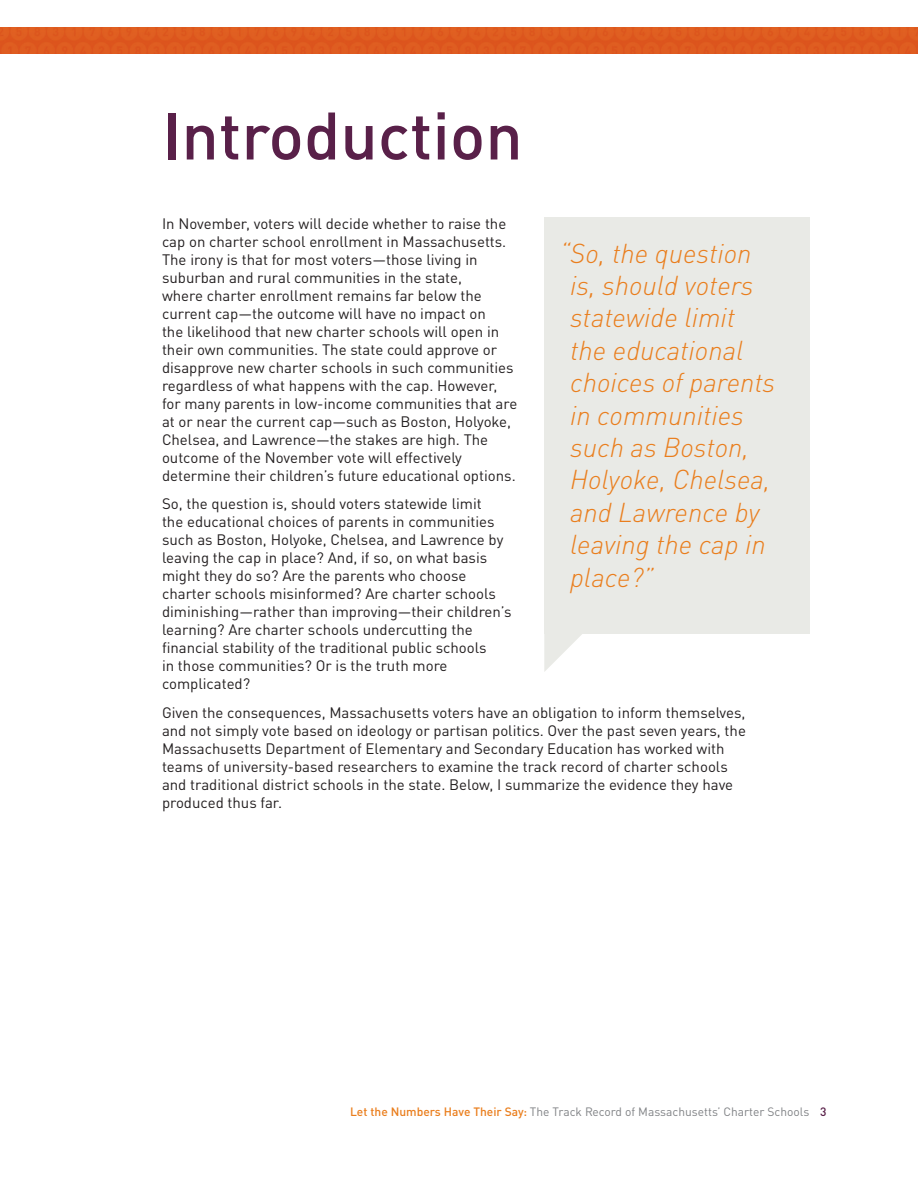
<style>
.page{position:relative;width:918px;height:1188px;background:#fff}
.page>*{position:absolute;margin:0;border:0;box-sizing:border-box;transform-origin:0 0}
.Body_Copy{font:500 66px "DINOT";color:#592049}
.gray_italics{font:italic 300 27px/32.4px "DINOT";color:#ea7e1d}
.Body_Copy-2{font:15px/18px "DINOT";color:#231f20}
.t1{font:12px "DINOT";color:#808285}
.t2{font:500 12px "DINOT";color:#592049}
.s1{font-weight:500;color:#ea7e1d}
</style>
<div class="page">
<div style="left:0;top:27px;width:918px;height:27px;background:#de5c20"></div>
<div style="left:544px;top:217px;width:266px;height:417px;background:#e9eae6"></div>
<svg style="left:544px;top:634px;width:38px;height:38px"></svg>
<p class="Body_Copy" style="left:162px;top:94px;width:362px">Introduction</p>
<p class="Body_Copy-2" style="left:162px;top:214px;width:357px">In November, voters will decide whether to raise the cap on charter school enrollment in Massachusetts.<br>The irony is that for most voters—those living in suburban and rural communities in the state,<br>where charter enrollment remains far below the current cap—the outcome will have no impact on<br>the likelihood that new charter schools will open in their own communities. The state could approve or disapprove new charter schools in such communities regardless of what happens with the cap. However, for many parents in low-income communities that are at or near the current cap—such as Boston, Holyoke, Chelsea, and Lawrence—the stakes are high. The outcome of the November vote will effectively determine their children’s future educational options.</p>
<p class="Body_Copy-2" style="left:162px;top:495px;width:351px">So, the question is, should voters statewide limit<br>the educational choices of parents in communities such as Boston, Holyoke, Chelsea, and Lawrence by leaving the cap in place? And, if so, on what basis might they do so? Are the parents who choose charter schools misinformed? Are charter schools diminishing—rather than improving—their children’s learning? Are charter schools undercutting the financial stability of the traditional public schools<br>in those communities? Or is the truth more complicated?</p>
<p class="Body_Copy-2" style="left:162px;top:703px;width:586px">Given the consequences, Massachusetts voters have an obligation to inform themselves, and not simply vote based on ideology or partisan politics. Over the past seven years, the Massachusetts Department of Elementary and Secondary Education has worked with teams of university-based researchers to examine the track record of charter schools and traditional district schools in the state. Below, I summarize the evidence they have produced thus far.</p>
<p class="gray_italics" style="left:570px;top:236px;width:207px;text-indent:-11px">“So, the question is, should voters statewide limit the educational choices of parents in communities such as Boston,<br>Holyoke, Chelsea, and Lawrence by leaving the cap in place?”</p>
<p class="t1" style="left:350px;top:1104px;width:461px"><span class="s1">Let the Numbers Have Their Say:</span> The Track Record of Massachusetts’ Charter Schools</p>
<p class="t2" style="left:820px;top:1104px;width:8px">3</p>
</div>
